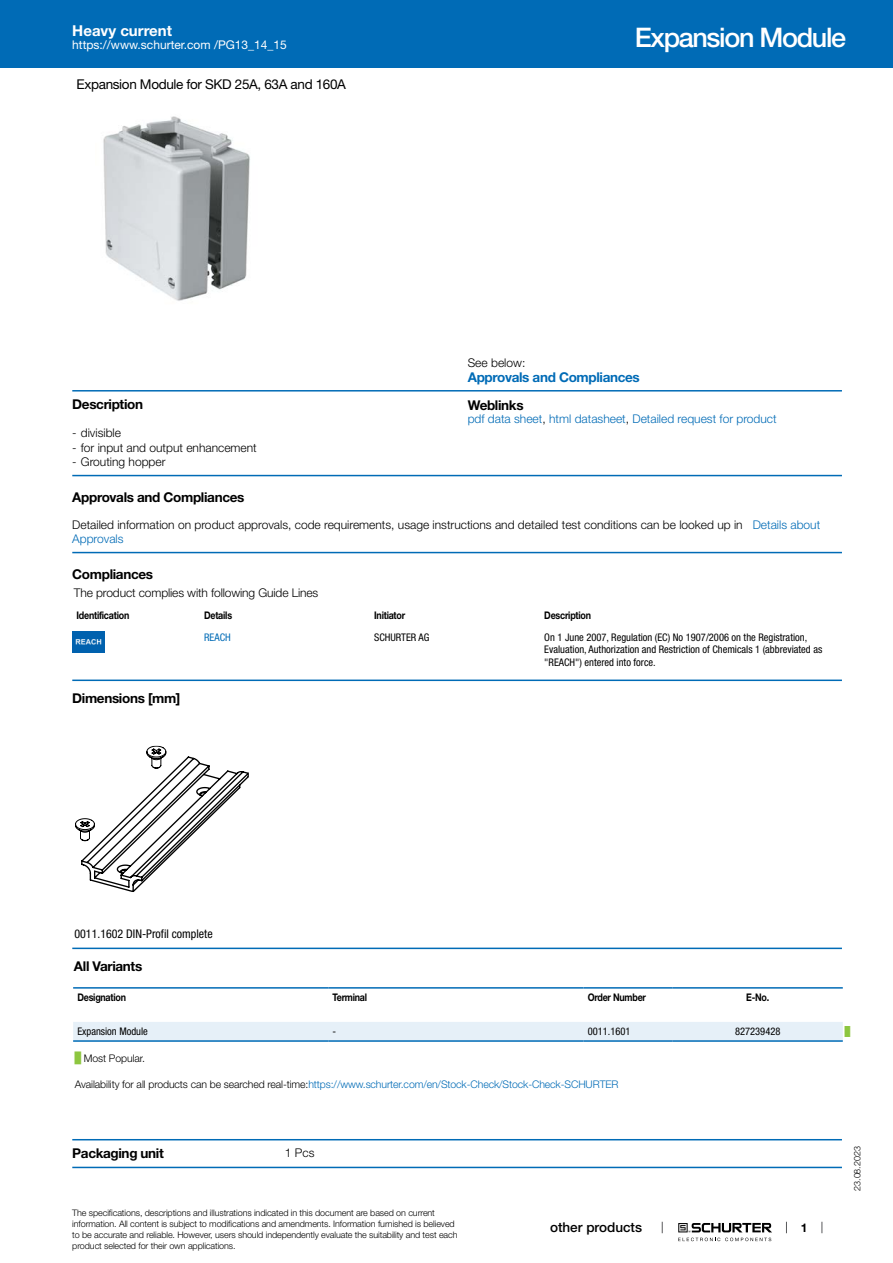
<style>
.page{position:relative;width:893px;height:1263px;background:#fff}
.page>*{position:absolute;margin:0;border:0;box-sizing:border-box;transform-origin:0 0}
.t1{font:500 27px "Helvetica Neue LT";letter-spacing:-.05em;color:#fff}
.t2{font:700 15px "Helvetica Neue LT";color:#fff}
.t3{font:700 13.5px "Helvetica Neue LT";letter-spacing:-.025em;color:#000}
.t4{font:13.5px "Helvetica Neue LT";letter-spacing:-.025em;color:#000}
.t5{font:700 13.5px "Helvetica Neue LT";letter-spacing:-.025em;color:#006bb6}
.t6{font:500 13.5px "Helvetica Neue LT";color:#000}
.t7{font:300 12px/14.4px "Helvetica Neue LT";color:#000}
.t8{font:300 12px "Helvetica Neue LT";color:#006bb6}
.t9{font:12px "Helvetica Neue LT";color:#fff}
.t10{font:condensed 12px "Helvetica Neue LT";color:#000}
.t11{font:700 12px "Helvetica Neue LT";color:#000}
.t12{font:condensed 10.5px/12.6px "Helvetica Neue LT";color:#000}
.t13{font:300 10.5px "Helvetica Neue LT";letter-spacing:-.01em;color:#006bb6}
.t14{font:700 10.5px "Helvetica Neue LT";letter-spacing:-.025em;color:#000;scale:.85 1}
.t15{font:300 10.5px "Helvetica Neue LT";letter-spacing:-.01em;color:#000}
.t16{font:condensed 10.5px "Helvetica Neue LT";color:#006bb6}
.t17{font:300 9px/10.8px "Helvetica Neue LT";letter-spacing:-.01em;color:#000}
.t18{font:9px "Arial Unicode MS";color:#8dc63f}
.s1{color:#000}
.s2{color:#006bb6}
.s3{font-family:"Arial Unicode MS";font-weight:400;color:#8dc63f}
</style>
<div class="page">
<svg style="left:678px;top:1223px;width:94px;height:18px"></svg>
<div style="left:0;top:0;width:893px;height:68px;background:#006bb6"></div>
<img style="left:103px;top:116px;width:147px;height:185px">
<hr style="left:72px;top:390px;width:770px;height:1px;background:#006bb6">
<hr style="left:72px;top:475px;width:770px;height:1px;background:#006bb6">
<hr style="left:72px;top:552px;width:770px;height:1px;background:#006bb6">
<img style="left:72px;top:631px;width:32px;height:22px">
<hr style="left:72px;top:679px;width:770px;height:2px;background:#006bb6">
<svg style="left:75px;top:745px;width:174px;height:147px"></svg>
<hr style="left:72px;top:947px;width:770px;height:2px;background:#006bb6">
<div style="left:73px;top:1022px;width:770px;height:18px;background:#e6f0f8"></div>
<hr style="left:73px;top:987px;width:255px;height:2px;background:#006bb6">
<hr style="left:328px;top:987px;width:255px;height:2px;background:#006bb6">
<hr style="left:583px;top:987px;width:90px;height:2px;background:#006bb6">
<hr style="left:673px;top:987px;width:170px;height:2px;background:#006bb6">
<hr style="left:73px;top:1040px;width:255px;height:2px;background:#006bb6">
<hr style="left:328px;top:1040px;width:255px;height:2px;background:#006bb6">
<hr style="left:583px;top:1040px;width:90px;height:2px;background:#006bb6">
<hr style="left:673px;top:1040px;width:170px;height:2px;background:#006bb6">
<hr style="left:72px;top:1139px;width:770px;height:1px;background:#006bb6">
<hr style="left:72px;top:1167px;width:770px;height:1px;background:#006bb6">
<h2 class="t2" style="left:72px;top:21px;width:101px">Heavy current</h2>
<h3 class="t9" style="left:72px;top:38px;width:216px">https://www.schurter.com /PG13_14_15</h3>
<h3 class="t4" style="left:77px;top:76px;width:271px">Expansion Module for SKD 25A, 63A and 160A</h3>
<h3 class="t3" style="left:72px;top:396px;width:72px">Description</h3>
<h3 class="t7" style="left:72px;top:425px;width:50px">- divisible</h3>
<h3 class="t7" style="left:72px;top:440px;width:186px">- for input and output enhancement</h3>
<h3 class="t7" style="left:72px;top:454px;width:95px">- Grouting hopper</h3>
<h1 class="t1" style="left:635px;top:21px;width:213px">Expansion Module</h1>
<h3 class="t7" style="left:468px;top:355px;width:59px">See below:</h3>
<h3 class="t5" style="left:468px;top:368px;width:174px">Approvals and Compliances</h3>
<h3 class="t3" style="left:468px;top:396px;width:57px">Weblinks</h3>
<h3 class="t8" style="left:468px;top:412px;width:310px">pdf data sheet<span class="s1">,</span> html datasheet<span class="s1">,</span> Detailed request for product</h3>
<h3 class="t3" style="left:72px;top:489px;width:174px">Approvals and Compliances</h3>
<h3 class="t7" style="left:72px;top:517px;width:749px">Detailed information on product approvals, code requirements, usage instructions and detailed test conditions can be looked up in <span class="s2">Details about<br>Approvals</span></h3>
<h3 class="t3" style="left:72px;top:566px;width:82px">Compliances</h3>
<h3 class="t7" style="left:74px;top:586px;width:246px">The product complies with following Guide Lines</h3>
<p class="t14" style="left:77px;top:609px;width:64px">Identification</p>
<p class="t14" style="left:204px;top:609px;width:35px">Details</p>
<p class="t14" style="left:374px;top:609px;width:38px">Initiator</p>
<p class="t14" style="left:544px;top:609px;width:57px">Description</p>
<p class="t16" style="left:204px;top:631px;width:28px">REACH</p>
<p class="t12" style="left:374px;top:630px;width:57px">SCHURTER AG</p>
<p class="t12" style="left:544px;top:630px;width:279px">On 1 June 2007, Regulation (EC) No 1907/2006 on the Registration,<br>Evaluation, Authorization and Restriction of Chemicals 1 (abbreviated as "REACH") entered into force.</p>
<h3 class="t3" style="left:72px;top:690px;width:110px">Dimensions [mm]</h3>
<h3 class="t10" style="left:74px;top:926px;width:140px">0011.1602 DIN-Profil complete</h3>
<h3 class="t3" style="left:74px;top:958px;width:70px">All Variants</h3>
<p class="t14" style="left:77px;top:991px;width:59px">Designation</p>
<p class="t14" style="left:333px;top:991px;width:42px">Terminal</p>
<p class="t14" style="left:588px;top:991px;width:70px">Order Number</p>
<p class="t14" style="left:746px;top:991px;width:29px">E-No.</p>
<p class="t12" style="left:77px;top:1025px;width:72px">Expansion Module</p>
<p class="t12" style="left:333px;top:1025px;width:5px">-</p>
<p class="t12" style="left:588px;top:1025px;width:44px">0011.1601</p>
<p class="t12" style="left:735px;top:1025px;width:47px">827239428</p>
<p class="t18" style="left:845px;top:1025px;width:7px">█</p>
<p class="t15" style="left:75px;top:1052px;width:72px"><span class="s3">█</span> Most Popular.</p>
<p class="t13" style="left:75px;top:1078px;width:545px"><span class="s1">Availability for all products can be searched real-time:</span>https://www.schurter.com/en/Stock-Check/Stock-Check-SCHURTER</p>
<h3 class="t3" style="left:72px;top:1145px;width:93px">Packaging unit</h3>
<h3 class="t7" style="left:285px;top:1145px;width:31px">1 Pcs</h3>
<p class="t17" style="left:72px;top:1207px;width:387px">The specifications, descriptions and illustrations indicated in this document are based on current information. All content is subject to modifications and amendments. Information furnished is believed to be accurate and reliable. However, users should independently evaluate the suitability and test each product selected for their own applications.</p>
<h3 class="t6" style="left:550px;top:1219px;width:94px">other products</h3>
<h3 class="t11" style="left:801px;top:1220px;width:8px">1</h3>
<p class="t17" style="left:852px;top:1191px;width:46px;rotate:-90deg">23.08.2023</p>
</div>
